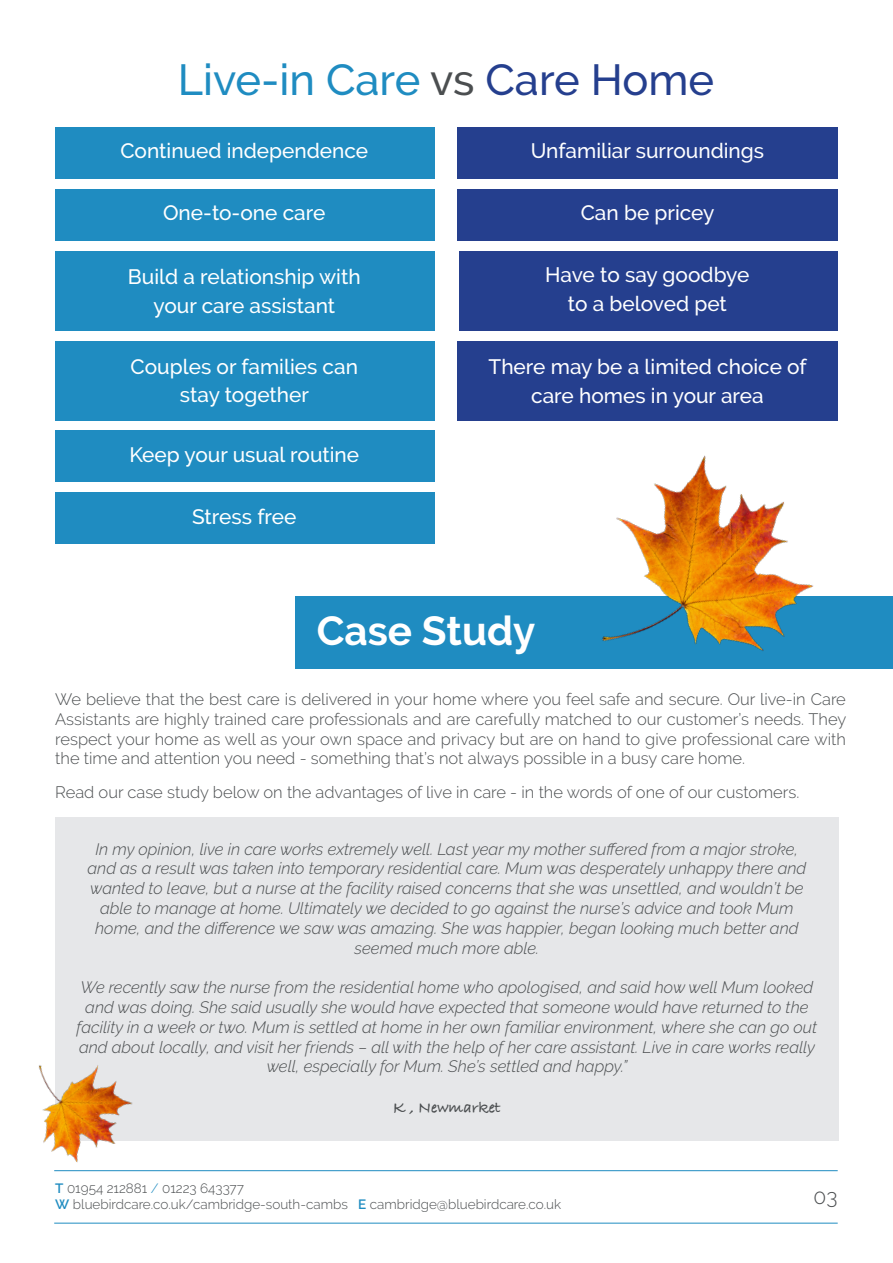
<style>
.page{position:relative;width:893px;height:1263px;background:#fff}
.page>*{position:absolute;margin:0;border:0;box-sizing:border-box;transform-origin:0 0}
.t1{font:500 43.35px "Raleway";color:#1f8cc1}
.t2{font:700 40.5px "Raleway";color:#fff}
.t3{font:300 21px "Raleway";color:#4b4e50}
.t4{font:500 20.85px/28.5px "Raleway";color:#fff;text-align:center}
.Bullets{font:italic 300 16.5px/19.8px "Raleway";color:#4b4e50;text-align:center}
.Body{font:300 16.5px/19.8px "Raleway";color:#4b4e50;text-align:justify}
.Bullets-2{font:700 16.5px "Bradley Hand ITCTT";color:#4b4e50}
.t5{font:300 13.5px/16.2px "Raleway";color:#4b4e50}
.s1{color:#4b4e50}
.s2{color:#253f8e}
.s3{font-weight:600;color:#1f8cc1}
.s4{color:#1f8cc1}
</style>
<div class="page">
<hr style="left:54px;top:1223px;width:784px;height:1px;background:#1f8cc1">
<hr style="left:54px;top:1170px;width:784px;height:1px;background:#1f8cc1">
<div style="left:296px;top:597px;width:597px;height:72px;background:#1f8cc1"></div>
<div style="left:55px;top:818px;width:783px;height:323px;background:#e6e7e9"></div>
<img style="left:561px;top:455px;width:286px;height:196px">
<img style="left:39px;top:1065px;width:103px;height:107px">
<div style="left:55px;top:128px;width:380px;height:51px;background:#1f8cc1"></div>
<div style="left:55px;top:189px;width:380px;height:51px;background:#1f8cc1"></div>
<div style="left:55px;top:251px;width:380px;height:79px;background:#1f8cc1"></div>
<div style="left:55px;top:341px;width:380px;height:79px;background:#1f8cc1"></div>
<div style="left:55px;top:431px;width:380px;height:51px;background:#1f8cc1"></div>
<div style="left:55px;top:493px;width:380px;height:51px;background:#1f8cc1"></div>
<div style="left:457px;top:128px;width:381px;height:51px;background:#253f8e"></div>
<div style="left:457px;top:189px;width:381px;height:51px;background:#253f8e"></div>
<div style="left:460px;top:251px;width:378px;height:79px;background:#253f8e"></div>
<div style="left:457px;top:341px;width:381px;height:79px;background:#253f8e"></div>
<p class="t1" style="left:178px;top:55px;width:538px">Live-in Care <span class="s1">vs</span> <span class="s2">Care Home</span></p>
<p class="t4" style="left:120px;top:137px;width:249px">Continued independence</p>
<p class="t4" style="left:531px;top:137px;width:235px">Unfamiliar surroundings</p>
<p class="t4" style="left:163px;top:199px;width:164px">One-to-one care</p>
<p class="t4" style="left:581px;top:199px;width:135px">Can be pricey</p>
<p class="t4" style="left:128px;top:262px;width:234px">Build a relationship with your care assistant</p>
<p class="t4" style="left:545px;top:260px;width:206px">Have to say goodbye</p>
<p class="t4" style="left:568px;top:289px;width:161px">to a beloved pet</p>
<p class="t4" style="left:131px;top:352px;width:229px">Couples or families can stay together</p>
<p class="t4" style="left:129px;top:440px;width:231px">Keep your usual routine</p>
<p class="t4" style="left:489px;top:353px;width:320px">There may be a limited choice of care homes in your area</p>
<p class="t4" style="left:192px;top:502px;width:106px">Stress free</p>
<p class="t2" style="left:317px;top:607px;width:220px">Case Study</p>
<p class="Body" style="left:55px;top:689px;width:793px">We believe that the best care is delivered in your home where you feel safe and secure. Our live-in Care Assistants are highly trained care professionals and are carefully matched to our customer’s needs. They respect your home as well as your own space and privacy but are on hand to give professional care with the time and attention you need - something that’s not always possible in a busy care home.</p>
<p class="Body" style="left:55px;top:782px;width:746px">Read our case study below on the advantages of live in care - in the words of one of our customers.</p>
<p class="Bullets" style="left:87px;top:839px;width:720px">In my opinion, live in care works extremely well. Last year my mother suffered from a major stroke, and as a result was taken into temporary residential care. Mum was desperately unhappy there and wanted to leave, but a nurse at the facility raised concerns that she was unsettled, and wouldn’t be able to manage at home. Ultimately we decided to go against the nurse’s advice and took Mum home, and the difference we saw was amazing. She was happier, began looking much better and seemed much more able.</p>
<p class="Bullets" style="left:77px;top:977px;width:742px">We recently saw the nurse from the residential home who apologised, and said how well Mum looked and was doing. She said usually she would have expected that someone would have returned to the facility in a week or two. Mum is settled at home in her own familiar environment, where she can go out and about locally, and visit her friends – all with the help of her care assistant. Live in care works really well, especially for Mum. She’s settled and happy.”</p>
<p class="Bullets-2" style="left:393px;top:1095px;width:109px">K , Newmarket</p>
<p class="t5" style="left:55px;top:1180px;width:507px"><span class="s3">T</span> 01954 212881 <span class="s4">/</span> 01223 643377<br><span class="s3">W</span> bluebirdcare.co.uk/cambridge-south-cambs <span class="s3">E</span> cambridge@bluebirdcare.co.uk</p>
<p class="t3" style="left:813px;top:1184px;width:25px">03</p>
</div>
